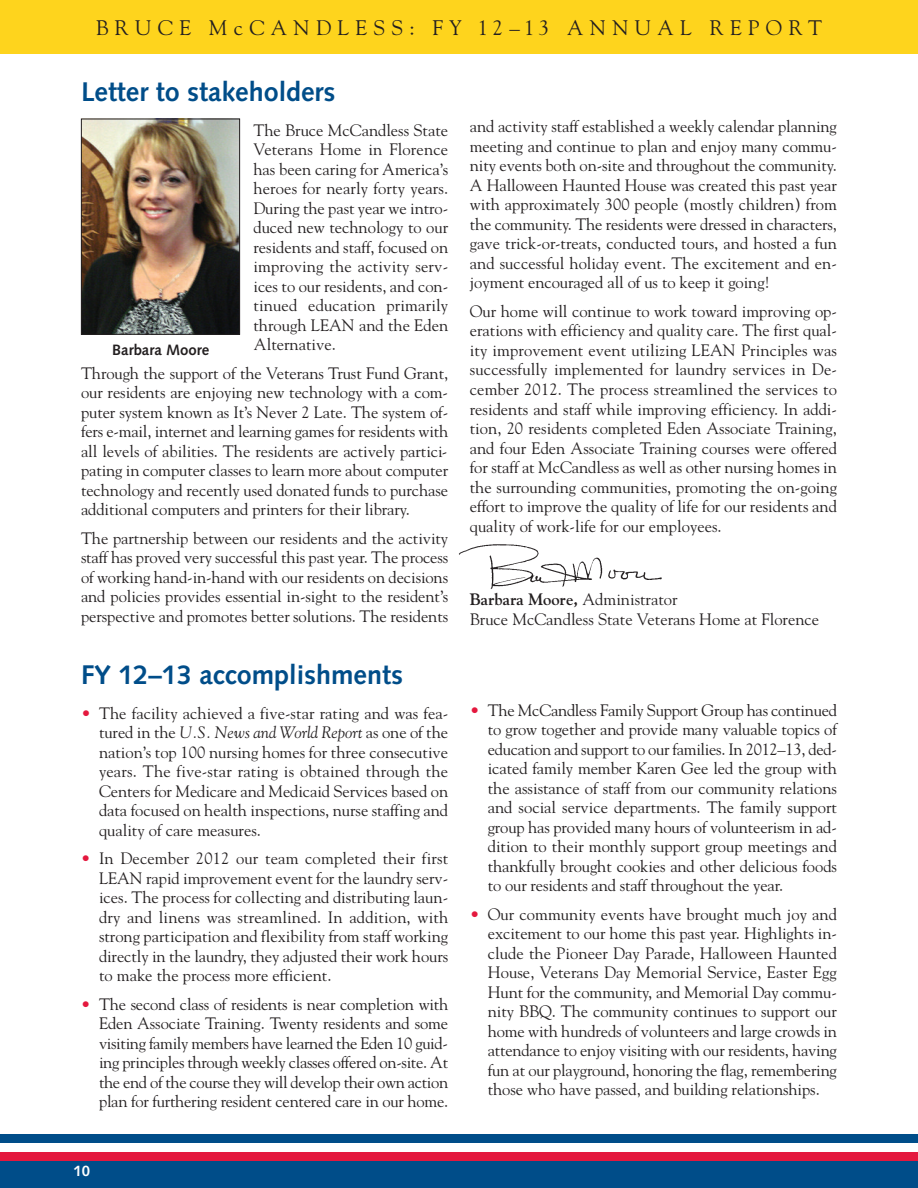
<style>
.page{position:relative;width:918px;height:1188px;background:#fff}
.page>*{position:absolute;margin:0;border:0;box-sizing:border-box;transform-origin:0 0}
.t1{font:700 27px "Syntax";color:#004d89}
.t2{font:21px "Goudy";letter-spacing:.3em;color:#231f20}
.t3{font:16.5px/19.5px "Goudy";letter-spacing:-.005em;color:#231f20;text-align:justify}
.t4{font:700 15px "Syntax";color:#231f20}
.t5{font:700 15px "Syntax";color:#fff}
.s1{color:#e4183e}
.s2{font-style:italic}
.s3{font-weight:700}
</style>
<div class="page">
<div style="left:0;top:1134px;width:918px;height:9px;background:#004d89"></div>
<div style="left:0;top:1152px;width:918px;height:9px;background:#e4183e"></div>
<div style="left:0;top:1161px;width:918px;height:27px;background:#004d89"></div>
<div style="left:0;top:0;width:918px;height:54px;background:#fed41d"></div>
<img style="left:83px;top:121px;width:155px;height:212px">
<div style="left:81px;top:119px;width:159px;height:216px;border:1px solid #231f20"></div>
<img style="left:459px;top:544px;width:203px;height:45px">
<p class="t2" style="left:96px;top:15px;width:728px">BRUCE McCANDLESS: FY 12–13 ANNUAL REPORT</p>
<h1 class="t1" style="left:81px;top:81px;width:256px">Letter to stakeholders</h1>
<p class="t3" style="left:253px;top:120px;width:196px">The Bruce McCandless State Veterans Home in Florence has been caring for America’s heroes for nearly forty years.<br>During the past year we intro&shy;duced new technology to our residents and staff, focused on improving the activity serv&shy;ices to our residents, and con&shy;tinued education primarily through LEAN and the Eden Alternative.</p>
<p class="t3" style="left:81px;top:363px;width:369px">Through the support of the Veterans Trust Fund Grant, our residents are enjoying new technology with a com&shy;puter system known as It’s Never 2 Late. The system of&shy;fers e-mail, internet and learning games for residents with all levels of abilities. The residents are actively partici&shy;pating in computer classes to learn more about computer technology and recently used donated funds to purchase additional computers and printers for their library.</p>
<p class="t3" style="left:81px;top:528px;width:369px">The partnership between our residents and the activity staff has proved very successful this past year. The process of working hand-in-hand with our residents on decisions and policies provides essential in-sight to the resident’s perspective and promotes better solutions. The residents</p>
<p class="t4" style="left:112px;top:343px;width:99px">Barbara Moore</p>
<h1 class="t1" style="left:81px;top:664px;width:324px">FY 12–13 accomplishments</h1>
<p class="t3" style="left:99px;top:703px;width:351px;text-indent:-18px"><span class="s1">•</span> The facility achieved a five-star rating and was fea&shy;tured in the <span class="s2">U.S. News and World Report</span> as one of the nation’s top 100 nursing homes for three consecutive years. The five-star rating is obtained through the Centers for Medicare and Medicaid Services based on data focused on health inspections, nurse staffing and quality of care measures.</p>
<p class="t3" style="left:99px;top:849px;width:351px;text-indent:-18px"><span class="s1">•</span> In December 2012 our team completed their first LEAN rapid improvement event for the laundry serv&shy;ices. The process for collecting and distributing laun&shy;dry and linens was streamlined. In addition, with strong participation and flexibility from staff working directly in the laundry, they adjusted their work hours to make the process more efficient.</p>
<p class="t3" style="left:99px;top:994px;width:351px;text-indent:-18px"><span class="s1">•</span> The second class of residents is near completion with Eden Associate Training. Twenty residents and some visiting family members have learned the Eden 10 guid&shy;ing principles through weekly classes offered on-site. At the end of the course they will develop their own action plan for furthering resident centered care in our home.</p>
<p class="t3" style="left:470px;top:117px;width:369px">and activity staff established a weekly calendar planning meeting and continue to plan and enjoy many commu&shy;nity events both on-site and throughout the community.<br>A Halloween Haunted House was created this past year with approximately 300 people (mostly children) from the community. The residents were dressed in characters, gave trick-or-treats, conducted tours, and hosted a fun and successful holiday event. The excitement and en&shy;joyment encouraged all of us to keep it going!</p>
<p class="t3" style="left:470px;top:302px;width:369px">Our home will continue to work toward improving op&shy;erations with efficiency and quality care. The first qual&shy;ity improvement event utilizing LEAN Principles was successfully implemented for laundry services in De&shy;cember 2012. The process streamlined the services to residents and staff while improving efficiency. In addi&shy;tion, 20 residents completed Eden Associate Training, and four Eden Associate Training courses were offered for staff at McCandless as well as other nursing homes in the surrounding communities, promoting the on-going effort to improve the quality of life for our residents and quality of work-life for our employees.</p>
<p class="t3" style="left:470px;top:590px;width:351px"><span class="s3">Barbara Moore,</span> Administrator<br>Bruce McCandless State Veterans Home at Florence</p>
<p class="t3" style="left:488px;top:700px;width:351px;text-indent:-18px"><span class="s1">•</span> The McCandless Family Support Group has continued to grow together and provide many valuable topics of education and support to our families. In 2012–13, ded&shy;icated family member Karen Gee led the group with the assistance of staff from our community relations and social service departments. The family support group has provided many hours of volunteerism in ad&shy;dition to their monthly support group meetings and thankfully brought cookies and other delicious foods to our residents and staff throughout the year.</p>
<p class="t3" style="left:488px;top:904px;width:351px;text-indent:-18px"><span class="s1">•</span> Our community events have brought much joy and excitement to our home this past year. Highlights in&shy;clude the Pioneer Day Parade, Halloween Haunted House, Veterans Day Memorial Service, Easter Egg Hunt for the community, and Memorial Day commu&shy;nity BBQ. The community continues to support our home with hundreds of volunteers and large crowds in attendance to enjoy visiting with our residents, having fun at our playground, honoring the flag, remembering those who have passed, and building relationships.</p>
<p class="t5" style="left:74px;top:1165px;width:18px">10</p>
</div>
